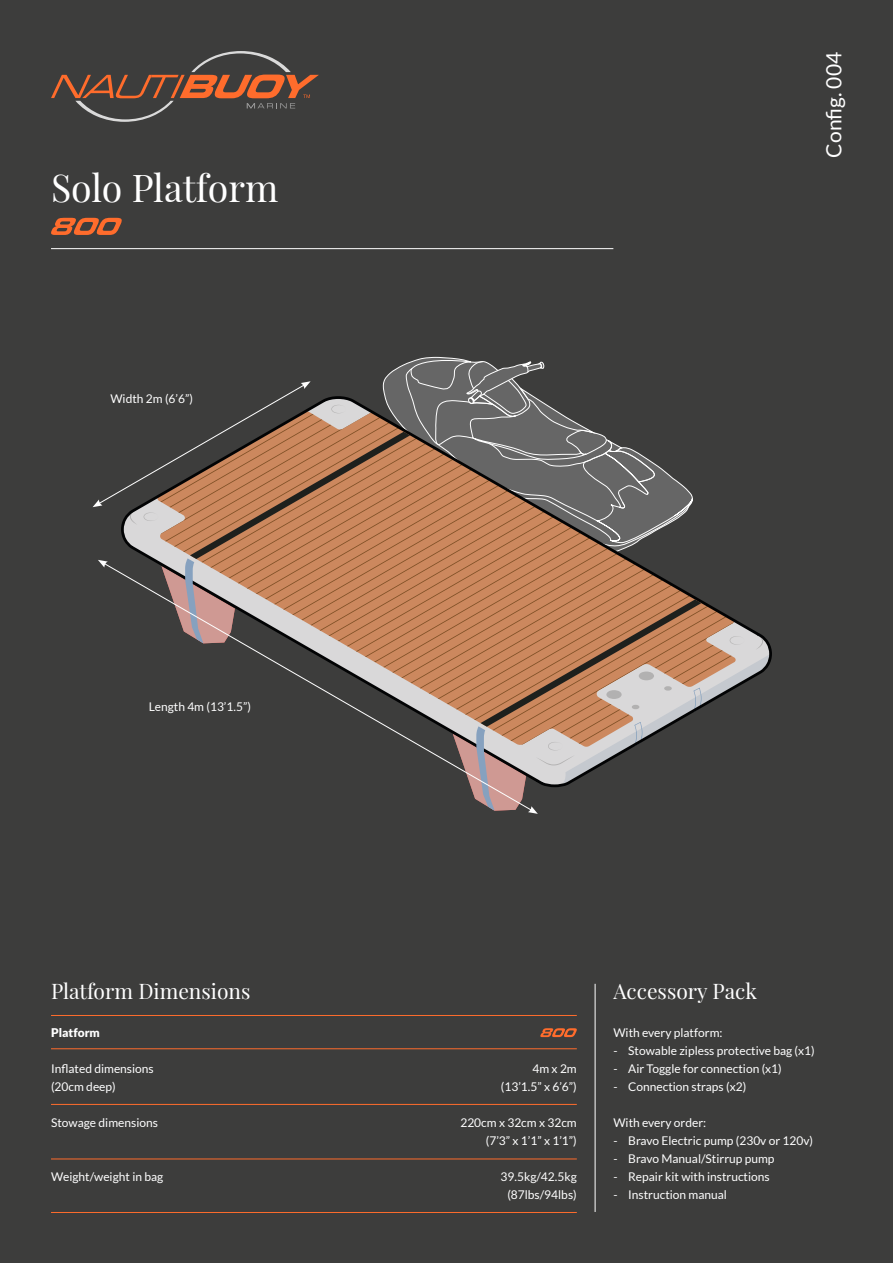
<style>
.page{position:relative;width:893px;height:1263px;background:#3d3d3c}
.page>*{position:absolute;margin:0;border:0;box-sizing:border-box;transform-origin:0 0}
.Section_header{font:37.5px "Playfair Display";color:#fff}
.Headline{font:21px "Playfair Display";color:#fff}
.Body_-_10pt{font:21px "Lato";color:#fff}
.Bullets_Numbers{font:12px "Lato";color:#fff}
.Body_-_10pt-2{font:12px/18px "Lato";color:#fff;text-align:right}
.Body_-_10pt-3{font:900 12px "Lato";color:#fff}
</style>
<div class="page">
<svg style="left:51px;top:51px;width:268px;height:71px"></svg>
<hr style="left:51px;top:248px;width:562px;height:1px;background:#fff">
<hr style="left:595px;top:984px;width:1px;height:228px;background:#fff">
<hr style="left:51px;top:1158px;width:526px;height:1px;background:#ff6c2c">
<hr style="left:51px;top:1212px;width:526px;height:1px;background:#ff6c2c">
<hr style="left:51px;top:1104px;width:526px;height:1px;background:#ff6c2c">
<hr style="left:51px;top:1048px;width:526px;height:1px;background:#ff6c2c">
<hr style="left:51px;top:1015px;width:526px;height:1px;background:#ff6c2c">
<svg style="left:51px;top:218px;width:71px;height:17px"></svg>
<svg style="left:540px;top:1028px;width:37px;height:9px"></svg>
<svg style="left:383px;top:357px;width:159px;height:39px"></svg>
<svg style="left:431px;top:362px;width:114px;height:34px"></svg>
<svg style="left:423px;top:396px;width:349px;height:269px"></svg>
<svg style="left:203px;top:562px;width:330px;height:193px"></svg>
<svg style="left:93px;top:381px;width:330px;height:262px"></svg>
<svg style="left:434px;top:599px;width:335px;height:215px"></svg>
<p class="Section_header" style="left:51px;top:158px;width:229px">Solo Platform</p>
<p class="Body_-_10pt-2" style="left:110px;top:390px;width:84px">Width 2m (6’6”)</p>
<p class="Body_-_10pt" style="left:822px;top:158px;width:107px;rotate:-90deg">Config. 004</p>
<p class="Body_-_10pt-2" style="left:149px;top:698px;width:104px">Length 4m (13’1.5”)</p>
<p class="Headline" style="left:51px;top:974px;width:201px">Platform Dimensions</p>
<p class="Headline" style="left:613px;top:974px;width:145px">Accessory Pack</p>
<p class="Body_-_10pt-3" style="left:51px;top:1025px;width:50px">Platform</p>
<p class="Body_-_10pt-2" style="left:51px;top:1059px;width:104px;text-align:left">Inflated dimensions (20cm deep)</p>
<p class="Body_-_10pt-2" style="left:51px;top:1113px;width:108px">Stowage dimensions</p>
<p class="Body_-_10pt-2" style="left:51px;top:1167px;width:114px">Weight/weight in bag</p>
<p class="Body_-_10pt-2" style="left:501px;top:1059px;width:78px">4m x 2m (13’1.5” x 6’6”)</p>
<p class="Body_-_10pt-2" style="left:460px;top:1113px;width:118px">220cm x 32cm x 32cm (7’3” x 1’1” x 1’1”)</p>
<p class="Body_-_10pt-2" style="left:501px;top:1167px;width:78px;text-align:center">39.5kg/42.5kg (87lbs/94lbs)</p>
<p class="Bullets_Numbers" style="left:613px;top:1025px;width:111px">With every platform:</p>
<p class="Bullets_Numbers" style="left:613px;top:1043px;width:203px">- Stowable zipless protective bag (x1)</p>
<p class="Bullets_Numbers" style="left:613px;top:1061px;width:170px">- Air Toggle for connection (x1)</p>
<p class="Bullets_Numbers" style="left:613px;top:1079px;width:134px">- Connection straps (x2)</p>
<p class="Bullets_Numbers" style="left:613px;top:1115px;width:94px">With every order:</p>
<p class="Bullets_Numbers" style="left:613px;top:1133px;width:201px">- Bravo Electric pump (230v or 120v)</p>
<p class="Bullets_Numbers" style="left:613px;top:1151px;width:163px">- Bravo Manual/Stirrup pump</p>
<p class="Bullets_Numbers" style="left:613px;top:1169px;width:158px">- Repair kit with instructions</p>
<p class="Bullets_Numbers" style="left:613px;top:1187px;width:115px">- Instruction manual</p>
</div>
